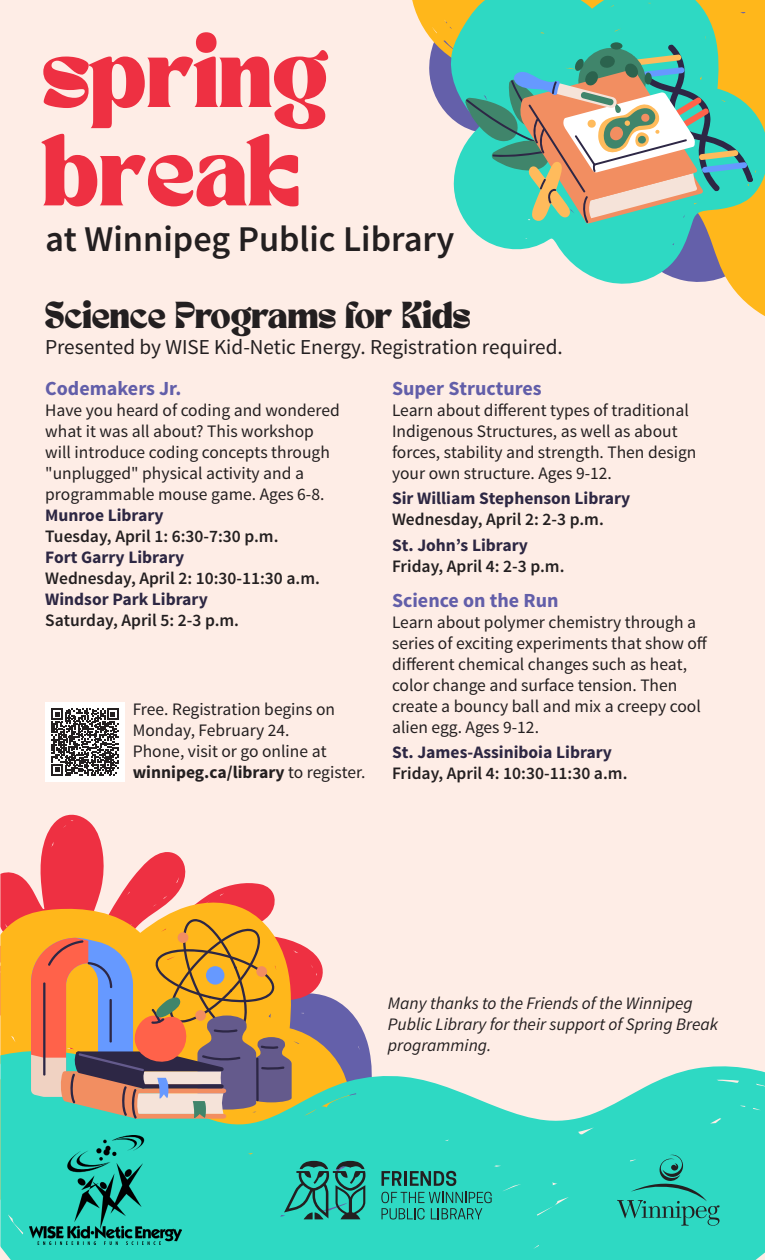
<style>
.page{position:relative;width:765px;height:1260px;background:#feede6}
.page>*{position:absolute;margin:0;border:0;box-sizing:border-box;transform-origin:0 0}
.t1{font:70.5px/98.4px "TANNIMBUS";color:#ee3042}
.t2{font:600 36.25px "Source Sans Pro";color:#231f20}
.t3{font:26.25px "TAN NIMBUS";color:#231f20}
.t4{font:21.25px "Source Sans Pro";color:#231f20}
.Program_Name{font:700 20px "Source Sans Pro";color:#625ea9}
.Description{font:17.5px/21px "Source Sans Pro";color:#231f20}
.Date___Time{font:600 17.5px "Source Sans Pro";color:#231f20}
.Location{font:700 17.5px "Source Sans Pro";color:#2d2743}
.Description-2{font:italic 17.5px/21px "Source Sans Pro";color:#231f20}
.s1{font-weight:700}
</style>
<div class="page">
<svg style="left:42px;top:814px;width:61px;height:38px;fill:#ee3042"></svg>
<svg style="left:0;top:852px;width:275px;height:48px"></svg>
<svg style="left:0;top:900px;width:353px;height:138px"></svg>
<svg style="left:412px;top:0;width:353px;height:316px"></svg>
<svg style="left:447px;top:0;width:318px;height:287px;fill:#2ed9c3"></svg>
<svg style="left:0;top:1038px;width:765px;height:222px;fill:#2ed9c3"></svg>
<svg style="left:465px;top:43px;width:289px;height:182px;background:#82b89a"></svg>
<svg style="left:31px;top:919px;width:261px;height:200px;background:#c2915c"></svg>
<div style="left:45px;top:702px;width:80px;height:80px;background:#fff"></div>
<svg style="left:52px;top:709px;width:66px;height:66px"></svg>
<img style="left:29px;top:1136px;width:153px;height:108px">
<svg style="left:617px;top:1155px;width:103px;height:71px;background:#2cc3af"></svg>
<svg style="left:284px;top:1161px;width:81px;height:58px;background:#2a9e90"></svg>
<svg style="left:382px;top:1171px;width:20px;height:15px"></svg>
<hr style="left:404px;top:1171px;width:3px;height:15px;background:#231f20">
<svg style="left:410px;top:1171px;width:46px;height:15px"></svg>
<svg style="left:381px;top:1192px;width:111px;height:28px;background:#2bb09f"></svg>
<p class="t1" style="left:42px;top:33px;width:287px">spring break</p>
<p class="t2" style="left:45px;top:217px;width:411px">at Winnipeg Public Library</p>
<p class="t3" style="left:45px;top:304px;width:427px">Science Programs for Kids</p>
<p class="t4" style="left:45px;top:333px;width:519px">Presented by WISE Kid-Netic Energy. Registration required.</p>
<p class="Program_Name" style="left:45px;top:375px;width:138px">Codemakers Jr.</p>
<p class="Description" style="left:45px;top:400px;width:296px">Have you heard of coding and wondered what it was all about? This workshop will introduce coding concepts through "unplugged" physical activity and a programmable mouse game. Ages 6-8.</p>
<p class="Location" style="left:45px;top:503px;width:120px">Munroe Library</p>
<p class="Date___Time" style="left:45px;top:525px;width:235px">Tuesday, April 1: 6:30-7:30 p.m.</p>
<p class="Location" style="left:45px;top:545px;width:140px">Fort Garry Library</p>
<p class="Date___Time" style="left:45px;top:567px;width:276px">Wednesday, April 2: 10:30-11:30 a.m.</p>
<p class="Location" style="left:45px;top:587px;width:164px">Windsor Park Library</p>
<p class="Date___Time" style="left:45px;top:609px;width:195px">Saturday, April 5: 2-3 p.m.</p>
<p class="Description" style="left:133px;top:699px;width:234px">Free. Registration begins on<br>Monday, February 24.<br>Phone, visit or go online at <span class="s1">winnipeg.ca/library</span> to register.</p>
<p class="Program_Name" style="left:392px;top:375px;width:151px">Super Structures</p>
<p class="Description" style="left:392px;top:400px;width:306px">Learn about different types of traditional Indigenous Structures, as well as about forces, stability and strength. Then design your own structure. Ages 9-12.</p>
<p class="Location" style="left:392px;top:487px;width:240px">Sir William Stephenson Library</p>
<p class="Date___Time" style="left:392px;top:508px;width:213px">Wednesday, April 2: 2-3 p.m.</p>
<p class="Location" style="left:392px;top:534px;width:137px">St. John’s Library</p>
<p class="Date___Time" style="left:392px;top:555px;width:174px">Friday, April 4: 2-3 p.m.</p>
<p class="Program_Name" style="left:392px;top:587px;width:168px">Science on the Run</p>
<p class="Description" style="left:392px;top:612px;width:317px">Learn about polymer chemistry through a series of exciting experiments that show off different chemical changes such as heat, color change and surface tension. Then create a bouncy ball and mix a creepy cool alien egg. Ages 9-12.</p>
<p class="Location" style="left:392px;top:741px;width:221px">St. James-Assiniboia Library</p>
<p class="Date___Time" style="left:392px;top:762px;width:237px">Friday, April 4: 10:30-11:30 a.m.</p>
<p class="Description-2" style="left:388px;top:993px;width:332px">Many thanks to the Friends of the Winnipeg<br>Public Library for their support of Spring Break programming.</p>
</div>
